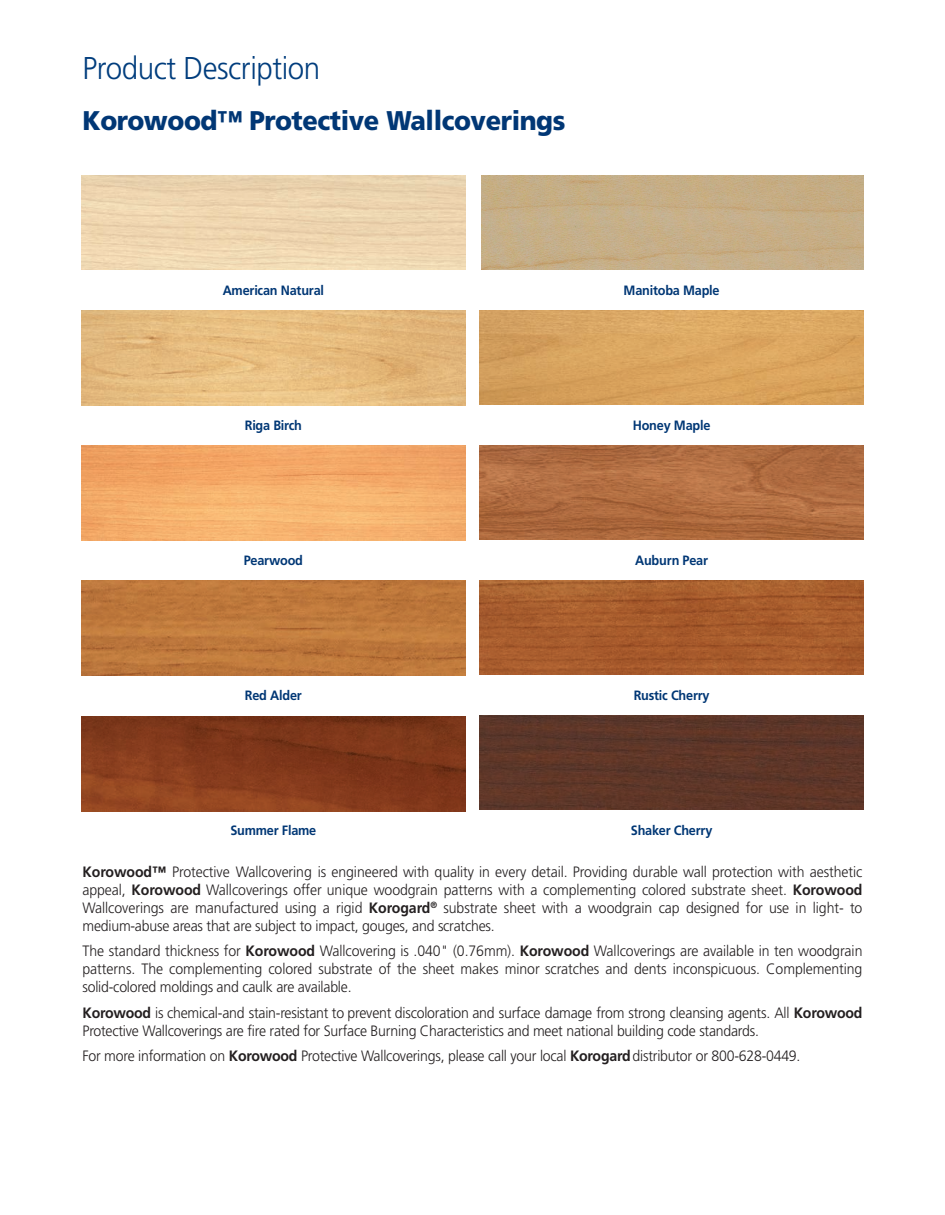
<style>
.page{position:relative;width:945px;height:1215px;background:#fff}
.page>*{position:absolute;margin:0;border:0;box-sizing:border-box;transform-origin:0 0}
.t1{font:300 31.5px "Frutiger";letter-spacing:-.015em;color:#013d7d;scale:.94 1}
.t2{font:900 27px "Frutiger";letter-spacing:-.015em;color:#013775;scale:.94 1}
.t3{font:300 15px/18px "Frutiger";letter-spacing:-.015em;color:#231f20;text-align:justify;scale:.94 1}
.t4{font:700 13.5px "Frutiger";letter-spacing:-.015em;color:#013775;scale:.94 1}
.s1{font-weight:700}
</style>
<div class="page">
<img style="left:479px;top:446px;width:385px;height:94px">
<img style="left:81px;top:311px;width:385px;height:94px">
<img style="left:479px;top:310px;width:385px;height:95px">
<img style="left:81px;top:446px;width:385px;height:94px">
<img style="left:479px;top:580px;width:385px;height:95px">
<img style="left:81px;top:581px;width:385px;height:94px">
<img style="left:81px;top:717px;width:385px;height:94px">
<img style="left:482px;top:176px;width:382px;height:94px">
<img style="left:479px;top:716px;width:385px;height:94px">
<h1 class="t1" style="left:82px;top:56px;width:255px">Product Description</h1>
<h2 class="t2" style="left:82px;top:110px;width:515px">Korowood™ Protective Wallcoverings</h2>
<p class="t4" style="left:223px;top:285px;width:109px">American Natural</p>
<p class="t4" style="left:624px;top:285px;width:104px">Manitoba Maple</p>
<p class="t4" style="left:245px;top:420px;width:62px">Riga Birch</p>
<p class="t4" style="left:633px;top:420px;width:84px">Honey Maple</p>
<p class="t4" style="left:244px;top:555px;width:65px">Pearwood</p>
<p class="t4" style="left:635px;top:555px;width:79px">Auburn Pear</p>
<p class="t4" style="left:245px;top:690px;width:62px">Red Alder</p>
<p class="t4" style="left:634px;top:690px;width:82px">Rustic Cherry</p>
<p class="t4" style="left:230px;top:825px;width:93px">Summer Flame</p>
<p class="t4" style="left:631px;top:825px;width:88px">Shaker Cherry</p>
<p class="t3" style="left:82px;top:864px;width:831px"><span class="s1">Korowood™</span> Protective Wallcovering is engineered with quality in every detail. Providing durable wall protection with aesthetic appeal, <span class="s1">Korowood</span> Wallcoverings offer unique woodgrain patterns with a complementing colored substrate sheet. <span class="s1">Korowood </span>Wallcoverings are manufactured using a rigid <span class="s1">Korogard</span><sup>®</sup> substrate sheet with a woodgrain cap designed for use in light- to medium-abuse areas that are subject to impact, gouges, and scratches.</p>
<p class="t3" style="left:83px;top:943px;width:831px">The standard thickness for <span class="s1">Korowood</span> Wallcovering is .040" (0.76mm). <span class="s1">Korowood</span> Wallcoverings are available in ten woodgrain patterns. The complementing colored substrate of the sheet makes minor scratches and dents inconspicuous. Complementing solid-colored moldings and caulk are available.</p>
<p class="t3" style="left:83px;top:1005px;width:831px"><span class="s1">Korowood</span> is chemical-and stain-resistant to prevent discoloration and surface damage from strong cleansing agents. All <span class="s1">Korowood<br></span>Protective Wallcoverings are fire rated for Surface Burning Characteristics and meet national building code standards.</p>
<p class="t3" style="left:83px;top:1048px;width:765px">For more information on <span class="s1">Korowood</span> Protective Wallcoverings, please call your local <span class="s1">Korogard</span>distributor or 800-628-0449.</p>
</div>
